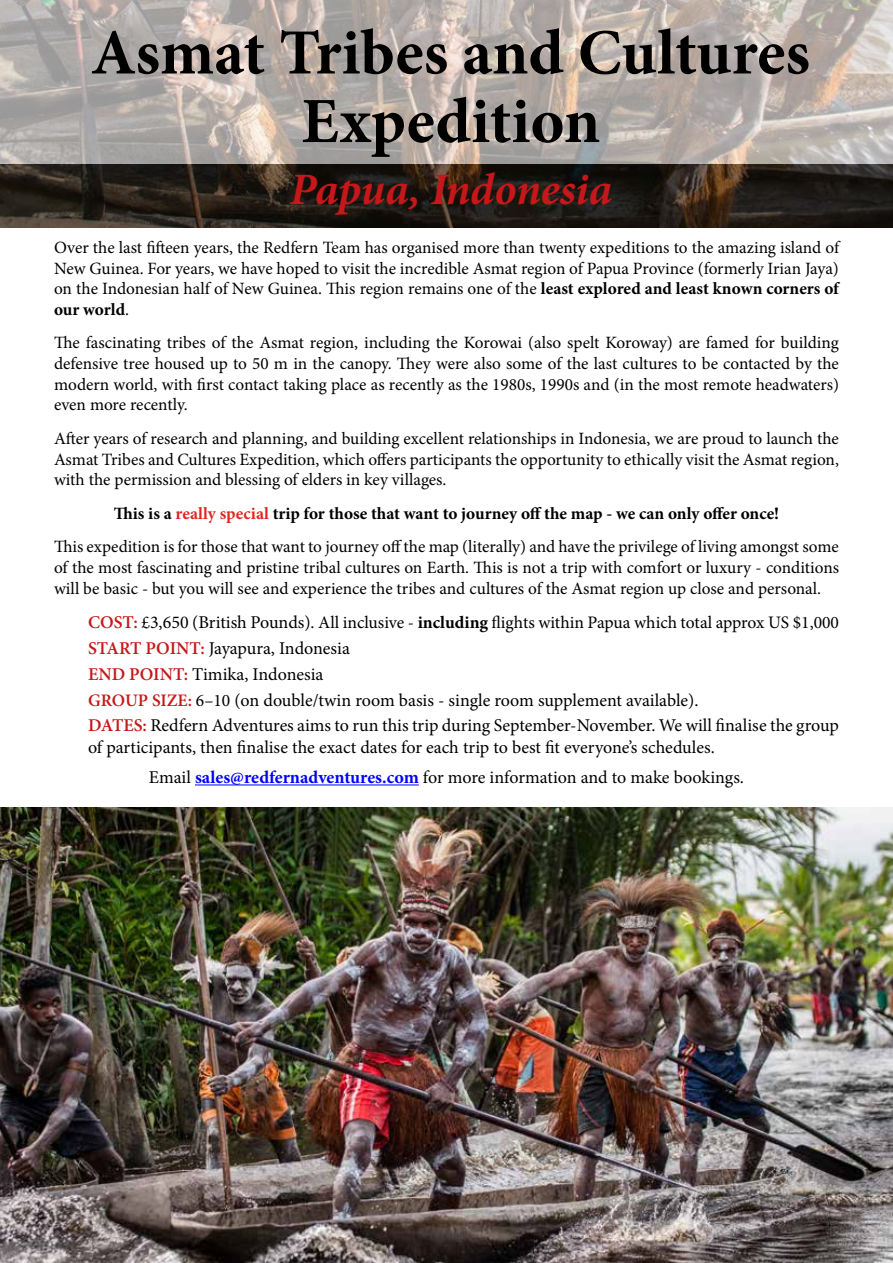
<style>
.page{position:relative;width:893px;height:1263px;background:#fff}
.page>*{position:absolute;margin:0;border:0;box-sizing:border-box;transform-origin:0 0}
.t1{font:700 64.5px "Minion Pro";color:#000}
.t2{font:italic 700 45px "Minion Pro";letter-spacing:-.005em;color:#c6181a}
.t3{font:18px/25.8px "Minion Pro";color:#000}
.t4{font:17.55px "Minion Pro";color:#000}
.t5{font:17.25px/20.7px "Minion Pro";color:#000;text-align:justify}
.s1{font-weight:700}
.s2{font-weight:700;color:#e52321}
.s3{font-weight:600;font-size:18px;color:#c6181a}
.s4{font-size:18px}
.s5{font-weight:600;color:#c6181a}
.s6{font-weight:600;font-size:17.55px;color:#c6181a}
.s7{font-size:17.55px}
.s8{font-weight:700;color:#00f}
</style>
<div class="page">
<hr style="left:195px;top:784px;width:224px;height:1px;background:#00f">
<img style="left:0;top:808px;width:893px;height:455px">
<svg style="left:0;top:0;width:893px;height:164px;background:#b9b1ac"></svg>
<svg style="left:0;top:164px;width:893px;height:63px;background:#241e17"></svg>
<h1 class="t1" style="left:91px;top:7px;width:721px">Asmat Tribes and Cultures</h1>
<h1 class="t1" style="left:301px;top:76px;width:301px">Expedition</h1>
<h2 class="t2" style="left:290px;top:158px;width:324px">Papua, Indonesia</h2>
<p class="t5" style="left:54px;top:237px;width:787px">Over the last fifteen years, the Redfern Team has organised more than twenty expeditions to the amazing island of New Guinea. For years, we have hoped to visit the incredible Asmat region of Papua Province (formerly Irian Jaya) on the Indonesian half of New Guinea. This region remains one of the <span class="s1">least explored and least known corners of our world</span>.</p>
<p class="t5" style="left:54px;top:333px;width:786px">The fascinating tribes of the Asmat region, including the Korowai (also spelt Koroway) are famed for building defensive tree housed up to 50 m in the canopy. They were also some of the last cultures to be contacted by the modern world, with first contact taking place as recently as the 1980s, 1990s and (in the most remote headwaters) even more recently.</p>
<p class="t5" style="left:54px;top:428px;width:786px">After years of research and planning, and building excellent relationships in Indonesia, we are proud to launch the Asmat Tribes and Cultures Expedition, which offers participants the opportunity to ethically visit the Asmat region, with the permission and blessing of elders in key villages.</p>
<p class="t5" style="left:54px;top:497px;width:786px;line-height:33.5px;text-align:center"><span class="s1">This is a</span> <span class="s2">really special</span> <span class="s1">trip for those that want to journey off the map - we can only offer once!<br></span>This expedition is for those that want to journey off the map (literally) and have the privilege of living amongst some</p>
<p class="t5" style="left:54px;top:557px;width:786px">of the most fascinating and pristine tribal cultures on Earth. This is not a trip with comfort or luxury - conditions will be basic - but you will see and experience the tribes and cultures of the Asmat region up close and personal.</p>
<p class="t4" style="left:88px;top:611px;width:752px"><span class="s3">COST:</span> <span class="s4">£3,650 (British Pounds)</span>. All inclusive - <span class="s1">including</span> flights within Papua which total approx US $1,000</p>
<p class="t3" style="left:88px;top:635px;width:752px"><span class="s5">START POINT:</span> Jayapura, Indonesia<br><span class="s5">END POINT:</span> Timika, Indonesia<br><span class="s6">GROUP SIZE:</span> <span class="s7">6–10</span> (on double/twin room basis - single room supplement available).<br><span class="s5">DATES:</span> Redfern Adventures aims to run this trip during September-November. We will finalise the group</p>
<p class="t3" style="left:149px;top:732px;width:597px;line-height:30.2px;text-indent:-61px">of participants, then finalise the exact dates for each trip to best fit everyone’s schedules.<br>Email <span class="s8">sales@redfernadventures.com</span> for more information and to make bookings.</p>
</div>
